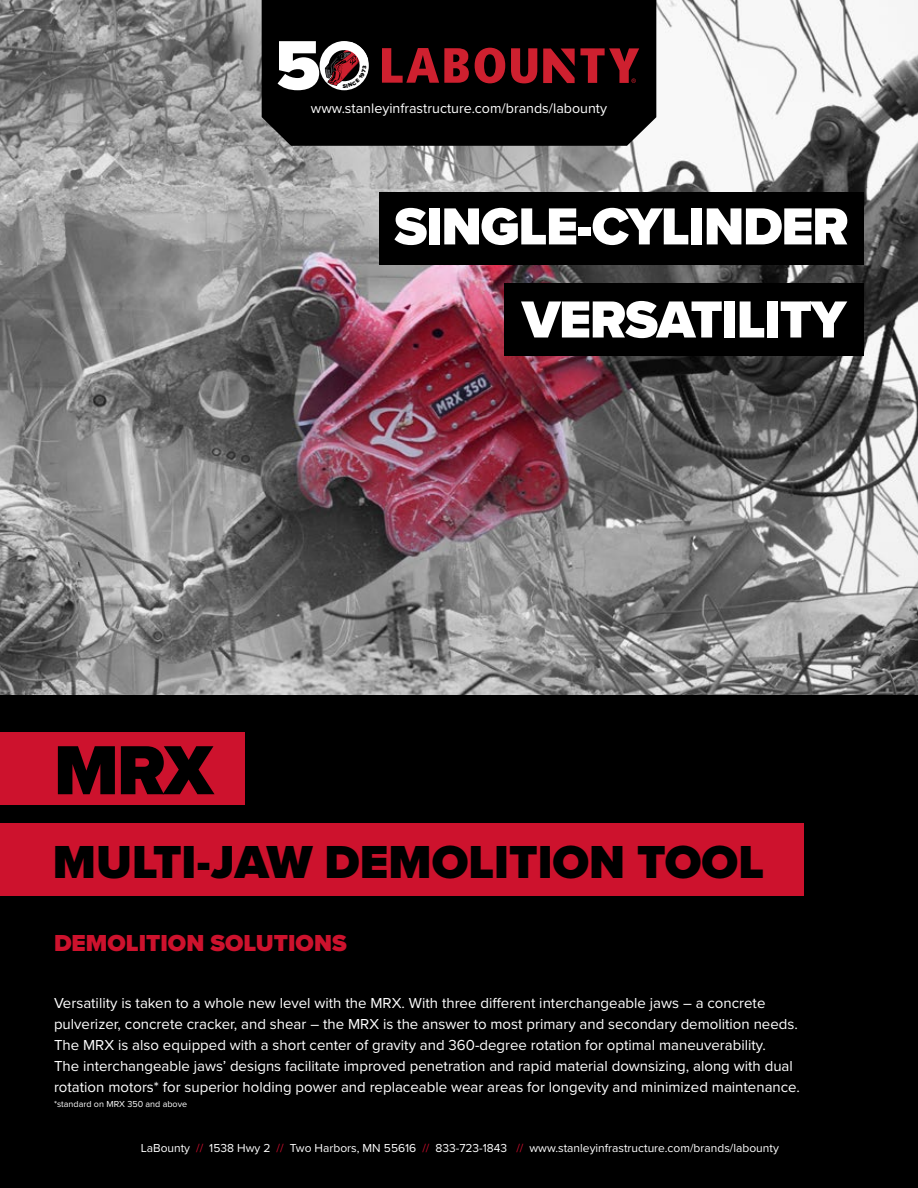
<style>
.page{position:relative;width:918px;height:1188px;background:#fff}
.page>*{position:absolute;margin:0;border:0;box-sizing:border-box;transform-origin:0 0}
.t1{font:900 72px "Proxima Nova";color:#000}
.t2{font:900 54px "Proxima Nova";letter-spacing:-.025em;color:#fff}
.t3{font:900 48px "Proxima Nova";color:#000}
.t4{font:900 24px "Proxima Nova";color:#cd122d}
.t5{font:15px/21px "Proxima Nova";color:#fff}
.t6{font:14.25px "Proxima Nova";color:#fff}
.t7{font:12px "Proxima Nova";color:#fff}
.t8{font:9px "Proxima Nova";color:#fff}
.s1{color:#ce0e2d}
</style>
<div class="page">
<img style="left:0;top:0;width:918px;height:695px">
<div style="left:0;top:695px;width:918px;height:493px;background:#000"></div>
<div style="left:0;top:823px;width:804px;height:73px;background:#cd122d"></div>
<div style="left:379px;top:192px;width:485px;height:73px;background:#000"></div>
<div style="left:504px;top:283px;width:360px;height:73px;background:#000"></div>
<div style="left:0;top:732px;width:244px;height:73px;background:#cd122d"></div>
<div style="left:262px;top:0;width:394px;height:146px;background:#000"></div>
<svg style="left:382px;top:48px;width:87px;height:35px;background:#72111a"></svg>
<svg style="left:475px;top:48px;width:30px;height:35px"></svg>
<svg style="left:511px;top:48px;width:26px;height:35px"></svg>
<svg style="left:543px;top:48px;width:96px;height:35px;background:#640f16"></svg>
<svg style="left:278px;top:41px;width:91px;height:49px"></svg>
<p class="t6" style="left:311px;top:98px;width:298px">www.stanleyinfrastructure.com/brands/labounty</p>
<p class="t2" style="left:394px;top:186px;width:456px">SINGLE-CYLINDER</p>
<p class="t1" style="left:54px;top:717px;width:161px">MRX</p>
<p class="t2" style="left:522px;top:279px;width:326px">VERSATILITY</p>
<p class="t3" style="left:53px;top:826px;width:713px">MULTI-JAW DEMOLITION TOOL</p>
<p class="t4" style="left:54px;top:925px;width:294px">DEMOLITION SOLUTIONS</p>
<p class="t5" style="left:54px;top:992px;width:748px">Versatility is taken to a whole new level with the MRX. With three different interchangeable jaws – a concrete pulverizer, concrete cracker, and shear – the MRX is the answer to most primary and secondary demolition needs.<br>The MRX is also equipped with a short center of gravity and 360-degree rotation for optimal maneuverability.<br>The interchangeable jaws’ designs facilitate improved penetration and rapid material downsizing, along with dual rotation motors* for superior holding power and replaceable wear areas for longevity and minimized maintenance.</p>
<p class="t8" style="left:54px;top:1098px;width:135px">*standard on MRX 350 and above</p>
<p class="t7" style="left:141px;top:1139px;width:640px">LaBounty <span class="s1">//</span> 1538 Hwy 2 <span class="s1">//</span> Two Harbors, MN 55616 <span class="s1">//</span> 833-723-1843 <span class="s1">//</span> www.stanleyinfrastructure.com/brands/labounty</p>
</div>
